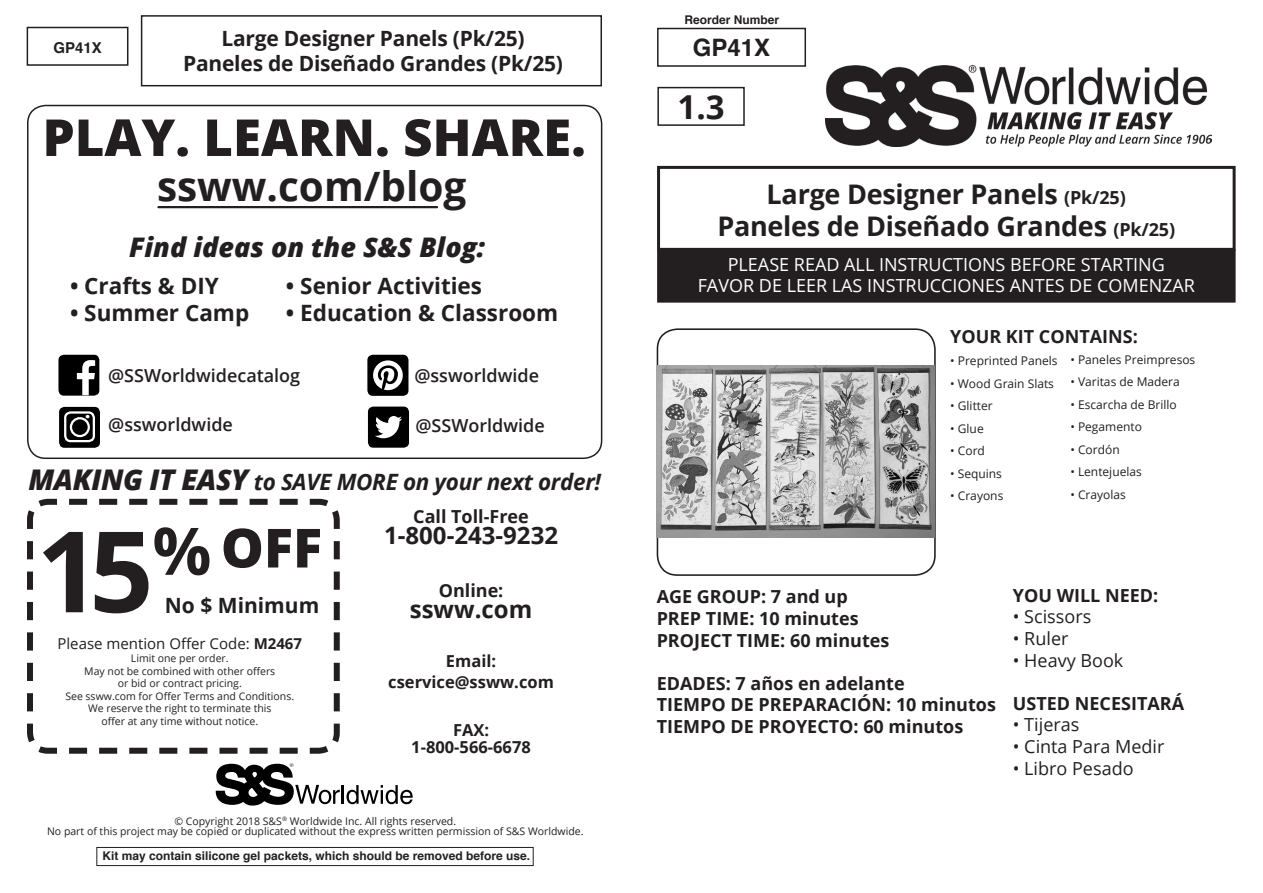
<style>
.page{position:relative;width:1263px;height:893px;background:#fff}
.page>*{position:absolute;margin:0;border:0;box-sizing:border-box;transform-origin:0 0}
.t1{font:700 112.5px "Open Sans";color:#231f20}
.t2{font:800 54px "Open Sans";color:#231f20}
.t3{font:800 51px "Open Sans";color:#231f20}
.t4{font:700 40.5px "Open Sans";color:#231f20}
.t5{font:700 33px "Open Sans";color:#231f20}
.t6{font:700 27px "Open Sans";letter-spacing:-.01em;color:#231f20}
.t7{font:italic 800 27px "Open Sans";color:#231f20}
.t8{font:700 24px "Open Sans";color:#231f20}
.t9{font:700 24px "Helvetica";color:#231f20}
.t10{font:700 22.5px "Open Sans";color:#231f20}
.t11{font:italic 700 22.5px "Open Sans";letter-spacing:-.015em;color:#231f20}
.t12{font:700 21px "Open Sans";letter-spacing:-.01em;color:#231f20}
.t13{font:700 18px "Open Sans";color:#231f20}
.t14{font:18px "Open Sans";color:#fff}
.t15{font:18px "Open Sans";color:#231f20}
.t16{font:600 18px "Open Sans";color:#231f20}
.t17{font:800 18px "Open Sans";color:#fff}
.t18{font:700 16.5px/21px "Open Sans";color:#231f20;text-align:center}
.t19{font:15px "Open Sans";color:#231f20}
.t20{font:700 15px "Helvetica";color:#231f20}
.t21{font:12px "Open Sans";color:#231f20}
.t22{font:700 12px "Helvetica";color:#231f20}
.t23{font:10.5px/12.6px "Open Sans";color:#231f20;text-align:center}
.t24{font:5.1px "Helvetica";color:#231f20}
.s1{font-weight:800;font-size:28.5px}
.s2{font-weight:700}
.s3{font-size:18px}
</style>
<div class="page">
<div style="left:27px;top:27px;width:101px;height:39px;border:2px solid #231f20"></div>
<div style="left:657px;top:28px;width:149px;height:39px;border:2px solid #231f20"></div>
<div style="left:657px;top:166px;width:578px;height:85px;border:3px solid #231f20"></div>
<div style="left:659px;top:251px;width:575px;height:50px;background:#231f20"></div>
<div style="left:657px;top:250px;width:578px;height:53px;border:3px solid #231f20"></div>
<div style="left:141px;top:15px;width:461px;height:71px;border:2px solid #231f20"></div>
<div style="left:657px;top:328px;width:279px;height:248px;border:2px solid #231f20;border-radius:20px"></div>
<img style="left:657px;top:365px;width:277px;height:172px">
<div style="left:27px;top:105px;width:575px;height:354px;border:2px solid #231f20;border-radius:18px"></div>
<svg style="left:27px;top:498px;width:313px;height:256px"></svg>
<hr style="left:341px;top:785px;width:3px;height:19px;background:#000">
<svg style="left:346px;top:785px;width:67px;height:19px"></svg>
<svg style="left:69px;top:748px;width:271px;height:58px"></svg>
<div style="left:96px;top:847px;width:438px;height:19px;border:1px solid #231f20"></div>
<div style="left:367px;top:355px;width:41px;height:41px;background:#000;border-radius:5px"></div>
<svg style="left:373px;top:360px;width:30px;height:30px"></svg>
<div style="left:58px;top:355px;width:41px;height:41px;background:#000;border-radius:5px"></div>
<svg style="left:77px;top:360px;width:18px;height:35px"></svg>
<div style="left:368px;top:407px;width:41px;height:41px;background:#000;border-radius:5px"></div>
<svg style="left:375px;top:416px;width:27px;height:22px"></svg>
<div style="left:59px;top:407px;width:41px;height:41px;background:#000;border-radius:5px"></div>
<div style="left:64px;top:411px;width:31px;height:31px;border:2px solid #fff;border-radius:5px"></div>
<div style="left:70px;top:417px;width:20px;height:20px;border:2px solid #fff;border-radius:50%"></div>
<hr style="left:158px;top:206px;width:279px;height:2px;background:#231f20">
<div style="left:657px;top:87px;width:88px;height:39px;border:2px solid #231f20"></div>
<img style="left:825px;top:65px;width:387px;height:82px">
<p class="t22" style="left:684px;top:10px;width:96px">Reorder Number</p>
<p class="t12" style="left:221px;top:24px;width:305px">Large Designer Panels (Pk/25)</p>
<p class="t12" style="left:183px;top:49px;width:381px">Paneles de Diseñado Grandes (Pk/25)</p>
<p class="t20" style="left:53px;top:35px;width:50px">GP41X</p>
<p class="t9" style="left:693px;top:28px;width:79px">GP41X</p>
<p class="t3" style="left:42px;top:99px;width:545px">PLAY. LEARN. SHARE.</p>
<p class="t4" style="left:157px;top:158px;width:311px">ssww.com/blog</p>
<p class="t7" style="left:129px;top:227px;width:357px">Find ideas on the S&amp;S Blog:</p>
<p class="t10" style="left:70px;top:270px;width:150px">• Crafts &amp; DIY</p>
<p class="t10" style="left:70px;top:297px;width:181px">• Summer Camp</p>
<p class="t10" style="left:286px;top:270px;width:198px">• Senior Activities</p>
<p class="t10" style="left:286px;top:297px;width:274px">• Education &amp; Classroom</p>
<p class="t17" style="left:85px;top:398px;width:7px">.</p>
<p class="t16" style="left:108px;top:364px;width:194px">@SSWorldwidecatalog</p>
<p class="t16" style="left:108px;top:412px;width:126px">@ssworldwide</p>
<p class="t16" style="left:414px;top:363px;width:126px">@ssworldwide</p>
<p class="t16" style="left:415px;top:413px;width:131px">@SSWorldwide</p>
<p class="t11" style="left:28px;top:466px;width:574px"><span class="s1">MAKING IT EASY</span> to SAVE MORE on your next order!</p>
<p class="t1" style="left:36px;top:492px;width:177px">15<sup>%</sup></p>
<p class="t2" style="left:221px;top:507px;width:103px">OFF</p>
<p class="t12" style="left:165px;top:590px;width:156px">No $ Minimum</p>
<p class="t19" style="left:57px;top:634px;width:246px">Please mention Offer Code: <span class="s2">M2467</span></p>
<p class="t23" style="left:131px;top:652px;width:99px">Limit one per order.</p>
<p class="t23" style="left:84px;top:664px;width:193px">May not be combined with other offers or bid or contract pricing.</p>
<p class="t23" style="left:65px;top:689px;width:230px">See ssww.com for Offer Terms and Conditions.</p>
<p class="t23" style="left:88px;top:702px;width:185px">We reserve the right to terminate this offer at any time without notice.</p>
<p class="t24" style="left:290px;top:762px;width:5px">®</p>
<p class="t13" style="left:413px;top:503px;width:117px">Call Toll-Free</p>
<p class="t8" style="left:384px;top:518px;width:175px">1-800-243-9232</p>
<p class="t13" style="left:439px;top:578px;width:66px">Online:</p>
<p class="t8" style="left:410px;top:592px;width:124px">ssww.com</p>
<p class="t18" style="left:388px;top:650px;width:167px">Email: cservice@ssww.com</p>
<p class="t18" style="left:411px;top:722px;width:121px;line-height:16.5px">FAX:<br>1-800-566-6678</p>
<p class="t23" style="left:47px;top:816px;width:538px;line-height:10.5px">© Copyright 2018 S&amp;S<sup>®</sup> Worldwide Inc. All rights reserved.<br>No part of this project may be copied or duplicated without the express written permission of S&amp;S Worldwide.</p>
<p class="t22" style="left:103px;top:846px;width:429px">Kit may contain silicone gel packets, which should be removed before use.</p>
<p class="t5" style="left:677px;top:84px;width:49px">1.3</p>
<p class="t6" style="left:767px;top:175px;width:361px">Large Designer Panels <span class="s3">(Pk/25)</span></p>
<p class="t6" style="left:717px;top:207px;width:459px">Paneles de Diseñado Grandes <span class="s3">(Pk/25)</span></p>
<p class="t14" style="left:728px;top:252px;width:439px">PLEASE READ ALL INSTRUCTIONS BEFORE STARTING</p>
<p class="t14" style="left:698px;top:273px;width:499px">FAVOR DE LEER LAS INSTRUCCIONES ANTES DE COMENZAR</p>
<p class="t13" style="left:950px;top:323px;width:189px">YOUR KIT CONTAINS:</p>
<p class="t21" style="left:950px;top:353px;width:109px">• Preprinted Panels</p>
<p class="t21" style="left:950px;top:375px;width:105px">• Wood Grain Slats</p>
<p class="t21" style="left:950px;top:398px;width:44px">• Glitter</p>
<p class="t21" style="left:950px;top:420px;width:35px">• Glue</p>
<p class="t21" style="left:950px;top:443px;width:36px">• Cord</p>
<p class="t21" style="left:950px;top:465px;width:53px">• Sequins</p>
<p class="t21" style="left:950px;top:488px;width:55px">• Crayons</p>
<p class="t21" style="left:1070px;top:351px;width:126px">• Paneles Preimpresos</p>
<p class="t21" style="left:1070px;top:374px;width:111px">• Varitas de Madera</p>
<p class="t21" style="left:1070px;top:396px;width:108px">• Escarcha de Brillo</p>
<p class="t21" style="left:1070px;top:419px;width:73px">• Pegamento</p>
<p class="t21" style="left:1070px;top:441px;width:51px">• Cordón</p>
<p class="t21" style="left:1070px;top:464px;width:73px">• Lentejuelas</p>
<p class="t21" style="left:1070px;top:486px;width:57px">• Crayolas</p>
<p class="t13" style="left:657px;top:584px;width:193px">AGE GROUP: 7 and up</p>
<p class="t13" style="left:657px;top:606px;width:203px">PREP TIME: 10 minutes</p>
<p class="t13" style="left:657px;top:627px;width:234px">PROJECT TIME: 60 minutes</p>
<p class="t13" style="left:657px;top:671px;width:250px">EDADES: 7 años en adelante</p>
<p class="t13" style="left:657px;top:692px;width:341px">TIEMPO DE PREPARACIÓN: 10 minutos</p>
<p class="t13" style="left:657px;top:714px;width:308px">TIEMPO DE PROYECTO: 60 minutos</p>
<p class="t13" style="left:1013px;top:583px;width:147px">YOU WILL NEED:</p>
<p class="t15" style="left:1013px;top:604px;width:80px">• Scissors</p>
<p class="t15" style="left:1013px;top:626px;width:57px">• Ruler</p>
<p class="t15" style="left:1013px;top:648px;width:112px">• Heavy Book</p>
<p class="t13" style="left:1013px;top:691px;width:173px">USTED NECESITARÁ</p>
<p class="t15" style="left:1013px;top:712px;width:68px">• Tijeras</p>
<p class="t15" style="left:1013px;top:734px;width:153px">• Cinta Para Medir</p>
<p class="t15" style="left:1013px;top:756px;width:122px">• Libro Pesado</p>
</div>
